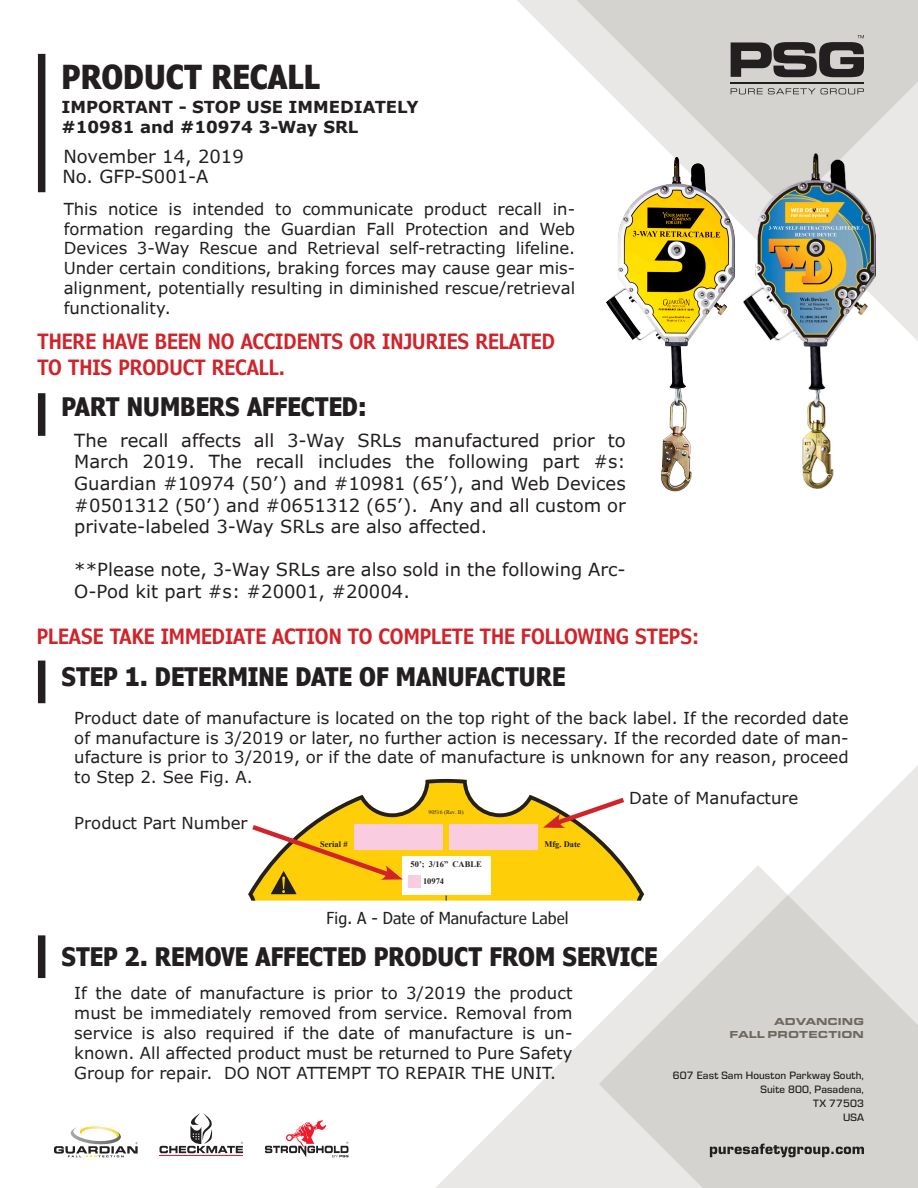
<style>
.page{position:relative;width:918px;height:1188px;background:#fff}
.page>*{position:absolute;margin:0;border:0;box-sizing:border-box;transform-origin:0 0}
.t1{font:700 condensed 33px "Verdana Pro";color:#231f20}
.t2{font:700 condensed 25.5px "Verdana Pro";color:#231f20}
.t3{font:600 condensed 21px "Verdana Pro";color:#d1232a}
.t4{font:18px/21.6px "Verdana Pro";color:#231f20;text-align:justify}
.t5{font:16.5px/19.8px "Verdana Pro";color:#231f20;text-align:justify}
.t6{font:700 16.5px "Verdana Pro";color:#231f20}
.t7{font:condensed 16.5px "Verdana Pro";color:#231f20}
.t8{font:500 11.1px "Eurostile";letter-spacing:.01em;color:#231f20}
.t9{font:900 10.5px "Eurostile Ext";color:#6f685f}
.t10{font:700 8.55px "Times New Roman";color:#231f20}
.t11{font:5.7px "Times New Roman";color:#231f20}
</style>
<div class="page">
<svg style="left:436px;top:1025px;width:163px;height:163px;fill:#e9e8e6"></svg>
<svg style="left:599px;top:765px;width:319px;height:423px"></svg>
<svg style="left:743px;top:241px;width:175px;height:100px;fill:#e9e8e6"></svg>
<svg style="left:54px;top:1126px;width:84px;height:31px"></svg>
<svg style="left:160px;top:1113px;width:83px;height:40px"></svg>
<hr style="left:160px;top:1155px;width:83px;height:1px;background:#eb1c2c">
<svg style="left:265px;top:1120px;width:83px;height:37px"></svg>
<svg style="left:710px;top:1144px;width:154px;height:13px;background:#93918e"></svg>
<svg style="left:517px;top:0;width:401px;height:241px"></svg>
<svg style="left:731px;top:88px;width:133px;height:6px"></svg>
<svg style="left:731px;top:35px;width:133px;height:42px;background:#6f6d6c"></svg>
<hr style="left:731px;top:82px;width:133px;height:1px;background:#231f20">
<div style="left:38px;top:54px;width:7px;height:138px;background:#231f20"></div>
<div style="left:38px;top:393px;width:7px;height:43px;background:#231f20"></div>
<div style="left:38px;top:661px;width:7px;height:42px;background:#231f20"></div>
<div style="left:38px;top:935px;width:7px;height:43px;background:#231f20"></div>
<svg style="left:248px;top:779px;width:396px;height:122px;fill:#fece0e"></svg>
<div style="left:402px;top:856px;width:89px;height:38px;background:#fff"></div>
<div style="left:408px;top:875px;width:13px;height:13px;background:#f9ccdf"></div>
<div style="left:354px;top:824px;width:89px;height:26px;background:#f9ccdf"></div>
<div style="left:449px;top:824px;width:89px;height:26px;background:#f9ccdf"></div>
<svg style="left:543px;top:794px;width:86px;height:35px"></svg>
<svg style="left:248px;top:821px;width:155px;height:73px"></svg>
<img style="left:744px;top:154px;width:131px;height:335px">
<img style="left:597px;top:151px;width:146px;height:341px">
<p class="t1" style="left:62px;top:54px;width:260px">PRODUCT RECALL</p>
<p class="t6" style="left:62px;top:97px;width:359px">IMPORTANT - STOP USE IMMEDIATELY</p>
<p class="t6" style="left:62px;top:116px;width:298px">#10981 and #10974 3-Way SRL</p>
<p class="t4" style="left:63px;top:146px;width:182px">November 14, 2019</p>
<p class="t4" style="left:62px;top:166px;width:148px">No. GFP-S001-A</p>
<p class="t5" style="left:64px;top:199px;width:513px">This notice is intended to communicate product recall in&shy;formation regarding the Guardian Fall Protection and Web Devices 3-Way Rescue and Retrieval self-retracting lifeline.<br>Under certain conditions, braking forces may cause gear mis&shy;alignment, potentially resulting in diminished rescue/retrieval functionality.</p>
<p class="t3" style="left:38px;top:328px;width:519px">THERE HAVE BEEN NO ACCIDENTS OR INJURIES RELATED</p>
<p class="t3" style="left:38px;top:353px;width:249px">TO THIS PRODUCT RECALL.</p>
<p class="t2" style="left:62px;top:390px;width:307px">PART NUMBERS AFFECTED:</p>
<p class="t4" style="left:74px;top:430px;width:553px">The recall affects all 3-Way SRLs manufactured prior to March 2019. The recall includes the following part #s:<br>Guardian #10974 (50’) and #10981 (65’), and Web Devices #0501312 (50’) and #0651312 (65’). Any and all custom or private-labeled 3-Way SRLs are also affected.</p>
<p class="t4" style="left:74px;top:559px;width:553px">**Please note, 3-Way SRLs are also sold in the following Arc-<br>O-Pod kit part #s: #20001, #20004.</p>
<p class="t3" style="left:37px;top:622px;width:664px">PLEASE TAKE IMMEDIATE ACTION TO COMPLETE THE FOLLOWING STEPS:</p>
<p class="t2" style="left:62px;top:659px;width:505px">STEP 1. DETERMINE DATE OF MANUFACTURE</p>
<p class="t5" style="left:74px;top:708px;width:776px">Product date of manufacture is located on the top right of the back label. If the recorded date of manufacture is 3/2019 or later, no further action is necessary. If the recorded date of man&shy;ufacture is prior to 3/2019, or if the date of manufacture is unknown for any reason, proceed to Step 2. See Fig. A.</p>
<p class="t5" style="left:629px;top:788px;width:171px">Date of Manufacture</p>
<p class="t5" style="left:74px;top:813px;width:175px">Product Part Number</p>
<p class="t11" style="left:429px;top:809px;width:37px">90516 (Rev. B)</p>
<p class="t10" style="left:320px;top:838px;width:29px">Serial #</p>
<p class="t10" style="left:544px;top:838px;width:38px">Mfg. Date</p>
<p class="t10" style="left:411px;top:858px;width:73px">50’; 3/16” CABLE</p>
<p class="t10" style="left:423px;top:875px;width:23px">10974</p>
<p class="t7" style="left:326px;top:908px;width:244px">Fig. A - Date of Manufacture Label</p>
<p class="t2" style="left:62px;top:939px;width:597px">STEP 2. REMOVE AFFECTED PRODUCT FROM SERVICE</p>
<p class="t5" style="left:74px;top:984px;width:500px">If the date of manufacture is prior to 3/2019 the product must be immediately removed from service. Removal from service is also required if the date of manufacture is un&shy;known. All affected product must be returned to Pure Safety Group for repair. DO NOT ATTEMPT TO REPAIR THE UNIT.</p>
<p class="t9" style="left:774px;top:1013px;width:91px">ADVANCING</p>
<p class="t9" style="left:729px;top:1027px;width:136px">FALL PROTECTION</p>
<p class="t8" style="left:673px;top:1068px;width:193px">607 East Sam Houston Parkway South,</p>
<p class="t8" style="left:761px;top:1082px;width:105px">Suite 800, Pasadena,</p>
<p class="t8" style="left:813px;top:1096px;width:52px">TX 77503</p>
<p class="t8" style="left:843px;top:1109px;width:22px">USA</p>
</div>
